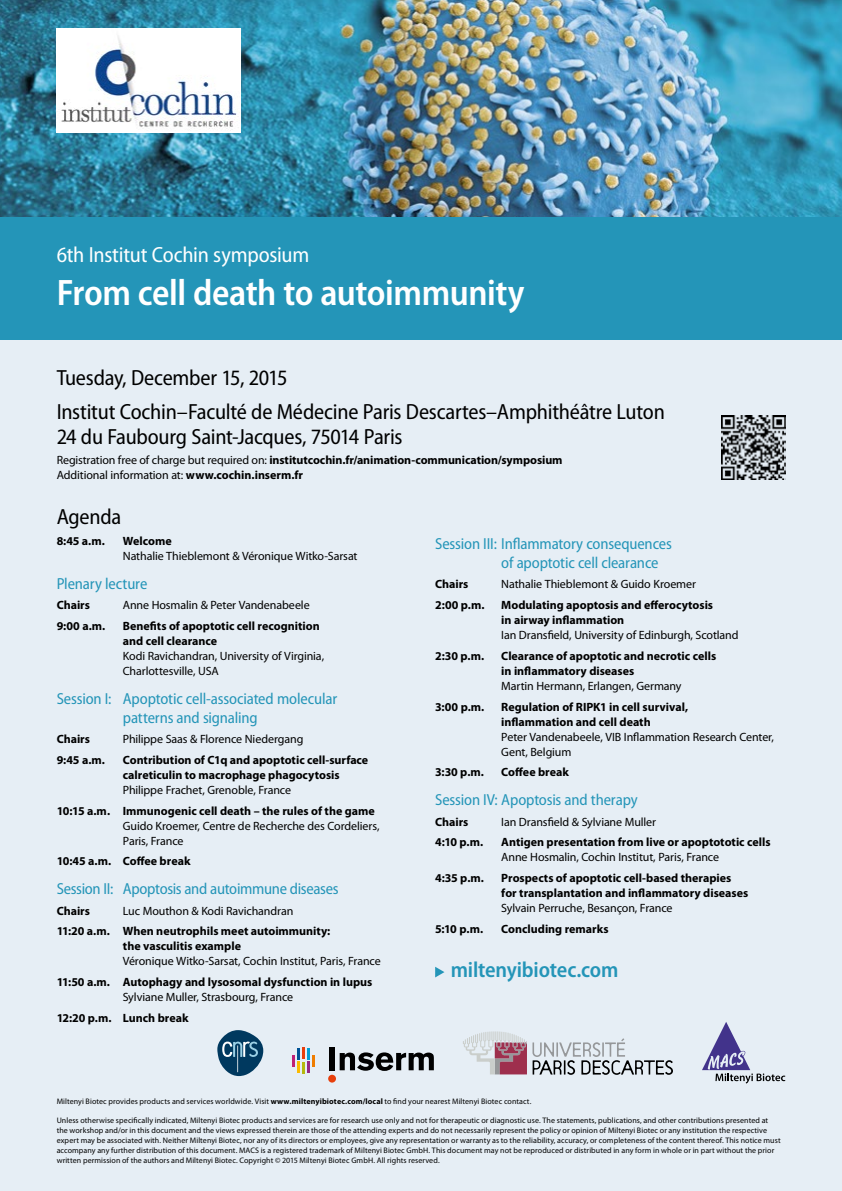
<style>
.page{position:relative;width:842px;height:1191px;background:#fff}
.page>*{position:absolute;margin:0;border:0;box-sizing:border-box;transform-origin:0 0}
.t1{font:600 semi-condensed 37px "Myriad Pro";letter-spacing:-.015em;color:#fff}
.t2{font:semi-condensed 22px/33.5px "Myriad Pro";letter-spacing:-.015em;color:#000}
.t3{font:semi-condensed 22px "Myriad Pro";letter-spacing:-.015em;color:#fff}
.t4{font:600 semi-condensed 22px "Myriad Pro";letter-spacing:-.01em;color:#2495b8}
.t5{font:semi-condensed 16px/19px "Myriad Pro";letter-spacing:-.01em;color:#2495b8}
.t6{font:700 12px/15px "Myriad Pro";color:#000}
.t7{font:12px/15px "Myriad Pro";letter-spacing:-.01em;color:#000}
.t8{font:8px/10px "Myriad Pro";letter-spacing:.01em;color:#000}
.s1{font-weight:400}
.s2{font-weight:700}
</style>
<div class="page">
<div style="left:0;top:1px;width:841px;height:1190px;background:#e6eef5"></div>
<img style="left:0;top:1px;width:841px;height:216px">
<div style="left:0;top:217px;width:841px;height:123px;background:#2495b8"></div>
<img style="left:57px;top:28px;width:184px;height:104px">
<svg style="left:435px;top:966px;width:9px;height:11px"></svg>
<svg style="left:702px;top:1022px;width:83px;height:61px"></svg>
<div style="left:329px;top:1046px;width:6px;height:24px;background:#000"></div>
<svg style="left:340px;top:1052px;width:94px;height:19px"></svg>
<div style="left:328px;top:1074px;width:8px;height:8px;background:#e73f0c;border-radius:50%"></div>
<svg style="left:292px;top:1047px;width:23px;height:27px"></svg>
<svg style="left:217px;top:1030px;width:46px;height:46px"></svg>
<svg style="left:463px;top:1031px;width:210px;height:43px"></svg>
<img style="left:721px;top:415px;width:64px;height:64px">
<h2 class="t3" style="left:57px;top:243px;width:254px">6th Institut Cochin symposium</h2>
<h1 class="t1" style="left:57px;top:272px;width:469px">From cell death to autoimmunity</h1>
<h2 class="t2" style="left:57px;top:361px;width:610px">Tuesday, December 15, 2015<br>Institut Cochin–Faculté de Médecine Paris Descartes–Amphithéâtre Luton</h2>
<h2 class="t2" style="left:57px;top:420px;width:347px">24 du Faubourg Saint-Jacques, 75014 Paris</h2>
<h3 class="t6" style="left:57px;top:453px;width:507px"><span class="s1">Registration free of charge but required on:</span> institutcochin.fr/animation-communication/symposium<br><span class="s1">Additional information at:</span> www.cochin.inserm.fr</h3>
<h2 class="t2" style="left:57px;top:500px;width:66px">Agenda</h2>
<h3 class="t6" style="left:57px;top:533px;width:50px">8:45 a.m.</h3>
<h3 class="t6" style="left:123px;top:533px;width:50px">Welcome</h3>
<h3 class="t7" style="left:123px;top:548px;width:236px">Nathalie Thieblemont &amp; Véronique Witko-Sarsat</h3>
<h3 class="t5" style="left:57px;top:574px;width:92px">Plenary lecture</h3>
<h3 class="t6" style="left:57px;top:598px;width:35px">Chairs</h3>
<h3 class="t7" style="left:123px;top:598px;width:188px">Anne Hosmalin &amp; Peter Vandenabeele</h3>
<h3 class="t6" style="left:57px;top:618px;width:50px">9:00 a.m.</h3>
<h3 class="t6" style="left:123px;top:618px;width:198px">Benefits of apoptotic cell recognition and cell clearance</h3>
<h3 class="t7" style="left:123px;top:648px;width:203px">Kodi Ravichandran, University of Virginia,<br>Charlottesville, USA</h3>
<h3 class="t5" style="left:123px;top:689px;width:216px;text-indent:-66px">Session I: Apoptotic cell-associated molecular patterns and signaling</h3>
<h3 class="t6" style="left:57px;top:732px;width:35px">Chairs</h3>
<h3 class="t7" style="left:123px;top:732px;width:182px">Philippe Saas &amp; Florence Niedergang</h3>
<h3 class="t6" style="left:57px;top:752px;width:50px">9:45 a.m.</h3>
<h3 class="t6" style="left:123px;top:752px;width:247px">Contribution of C1q and apoptotic cell-surface calreticulin to macrophage phagocytosis</h3>
<h3 class="t7" style="left:123px;top:782px;width:170px">Philippe Frachet, Grenoble, France</h3>
<h3 class="t6" style="left:57px;top:803px;width:320px">10:15 a.m. Immunogenic cell death – the rules of the game</h3>
<h3 class="t7" style="left:123px;top:818px;width:258px">Guido Kroemer, Centre de Recherche des Cordeliers,<br>Paris, France</h3>
<h3 class="t6" style="left:57px;top:854px;width:135px">10:45 a.m. Coffee break</h3>
<h3 class="t5" style="left:57px;top:879px;width:284px">Session II: Apoptosis and autoimmune diseases</h3>
<h3 class="t6" style="left:57px;top:903px;width:35px">Chairs</h3>
<h3 class="t7" style="left:123px;top:903px;width:172px">Luc Mouthon &amp; Kodi Ravichandran</h3>
<h3 class="t6" style="left:123px;top:924px;width:209px;text-indent:-66px">11:20 a.m. When neutrophils meet autoimmunity: the vasculitis example</h3>
<h3 class="t7" style="left:123px;top:954px;width:259px">Véronique Witko-Sarsat, Cochin Institut, Paris, France</h3>
<h3 class="t6" style="left:57px;top:974px;width:317px">11:50 a.m. Autophagy and lysosomal dysfunction in lupus</h3>
<h3 class="t7" style="left:123px;top:989px;width:172px">Sylviane Muller, Strasbourg, France</h3>
<h3 class="t6" style="left:57px;top:1010px;width:133px">12:20 p.m. Lunch break</h3>
<h3 class="t5" style="left:501px;top:534px;width:172px;text-indent:-66px">Session III: Inflammatory consequences of apoptotic cell clearance</h3>
<h3 class="t6" style="left:435px;top:577px;width:35px">Chairs</h3>
<h3 class="t7" style="left:501px;top:577px;width:196px">Nathalie Thieblemont &amp; Guido Kroemer</h3>
<h3 class="t6" style="left:435px;top:598px;width:51px">2:00 p.m.</h3>
<h3 class="t6" style="left:501px;top:598px;width:213px">Modulating apoptosis and efferocytosis in airway inflammation</h3>
<h3 class="t7" style="left:501px;top:628px;width:239px">Ian Dransfield, University of Edinburgh, Scotland</h3>
<h3 class="t6" style="left:435px;top:648px;width:51px">2:30 p.m.</h3>
<h3 class="t6" style="left:501px;top:648px;width:216px">Clearance of apoptotic and necrotic cells in inflammatory diseases</h3>
<h3 class="t7" style="left:501px;top:678px;width:182px">Martin Hermann, Erlangen, Germany</h3>
<h3 class="t6" style="left:435px;top:699px;width:51px">3:00 p.m.</h3>
<h3 class="t6" style="left:501px;top:699px;width:188px">Regulation of RIPK1 in cell survival, inflammation and cell death</h3>
<h3 class="t7" style="left:501px;top:729px;width:274px">Peter Vandenabeele, VIB Inflammation Research Center,<br>Gent, Belgium</h3>
<h3 class="t6" style="left:435px;top:765px;width:50px">3:30 p.m.</h3>
<h3 class="t6" style="left:501px;top:765px;width:69px">Coffee break</h3>
<h3 class="t5" style="left:435px;top:790px;width:204px">Session IV: Apoptosis and therapy</h3>
<h3 class="t6" style="left:435px;top:814px;width:35px">Chairs</h3>
<h3 class="t7" style="left:501px;top:814px;width:156px">Ian Dransfield &amp; Sylviane Muller</h3>
<h3 class="t6" style="left:435px;top:835px;width:50px">4:10 p.m.</h3>
<h3 class="t6" style="left:501px;top:835px;width:271px">Antigen presentation from live or apoptototic cells</h3>
<h3 class="t7" style="left:501px;top:850px;width:219px">Anne Hosmalin, Cochin Institut, Paris, France</h3>
<h3 class="t6" style="left:435px;top:870px;width:50px">4:35 p.m.</h3>
<h3 class="t6" style="left:501px;top:870px;width:248px">Prospects of apoptotic cell-based therapies for transplantation and inflammatory diseases</h3>
<h3 class="t7" style="left:501px;top:900px;width:173px">Sylvain Perruche, Besançon, France</h3>
<h3 class="t6" style="left:435px;top:921px;width:49px">5:10 p.m.</h3>
<h3 class="t6" style="left:501px;top:921px;width:109px">Concluding remarks</h3>
<h2 class="t4" style="left:451px;top:958px;width:169px">miltenyibiotec.com</h2>
<p class="t8" style="left:57px;top:1096px;width:476px">Miltenyi Biotec provides products and services worldwide. Visit <span class="s2">www.miltenyibiotec.com/local</span> to find your nearest Miltenyi Biotec contact.</p>
<p class="t8" style="left:57px;top:1115px;width:725px">Unless otherwise specifically indicated, Miltenyi Biotec products and services are for research use only and not for therapeutic or diagnostic use. The statements, publications, and other contributions presented at the workshop and/or in this document and the views expressed therein are those of the attending experts and do not necessarily represent the policy or opinion of Miltenyi Biotec or any institution the respective expert may be associated with. Neither Miltenyi Biotec, nor any of its directors or employees, give any representation or warranty as to the reliability, accuracy, or completeness of the content thereof. This notice must accompany any further distribution of this document. MACS is a registered trademark of Miltenyi Biotec GmbH. This document may not be reproduced or distributed in any form in whole or in part without the prior written permission of the authors and Miltenyi Biotec. Copyright © 2015 Miltenyi Biotec GmbH. All rights reserved.</p>
</div>
